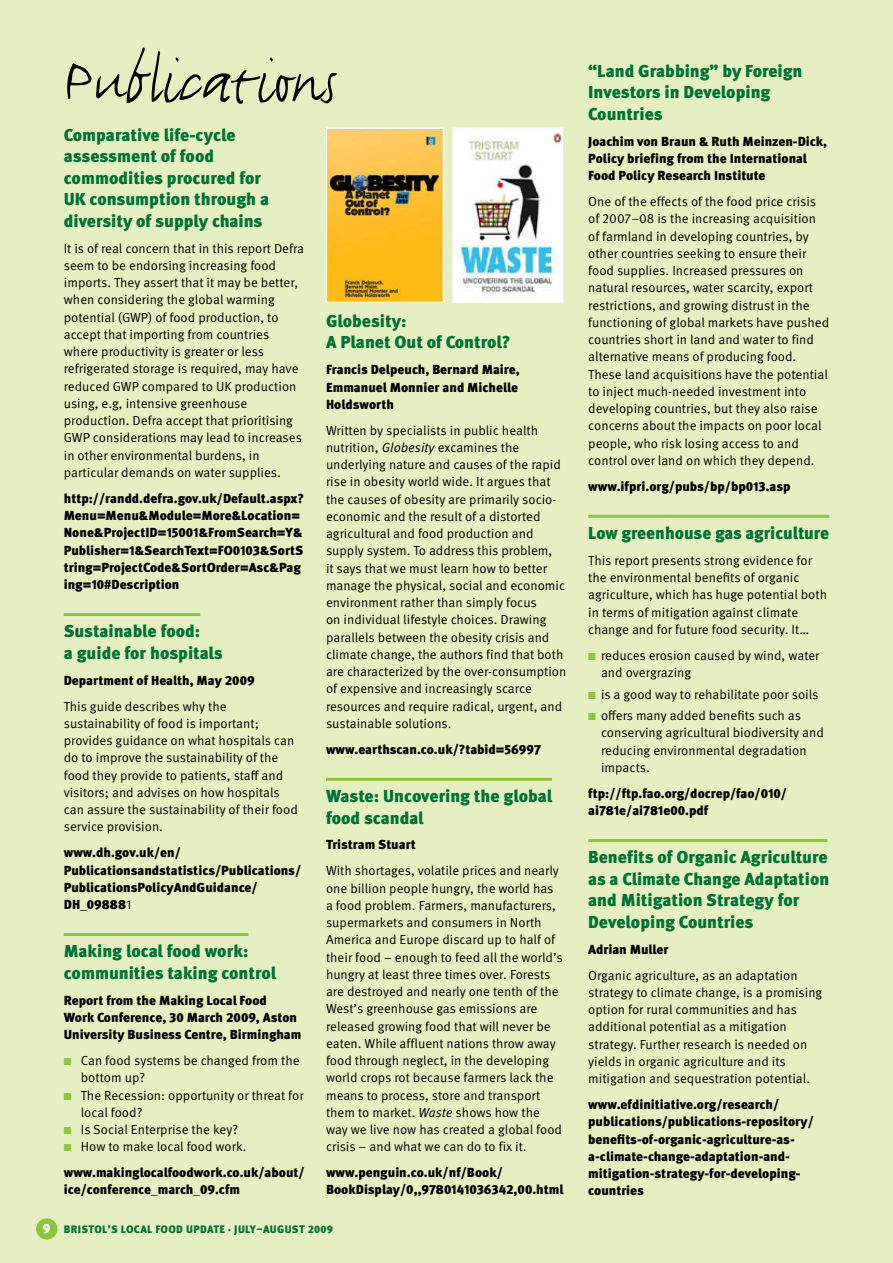
<style>
.page{position:relative;width:893px;height:1263px;background:#e6efc1}
.page>*{position:absolute;margin:0;border:0;box-sizing:border-box;transform-origin:0 0}
.t1{font:72px "FF Justlefthand";color:#000}
.t2{font:900 17.25px/21.6px "Meta Pro";color:#007236}
.t3{font:13.2px/17.2px "Meta Pro";color:#000}
.t4{font:900 13.2px/17.2px "Meta Pro";color:#000}
.t5{font:900 10.8px "Meta Pro";letter-spacing:.035em;color:#007236}
.s1{font-weight:400}
.s2{color:#8cc63f}
.s3{font-style:italic}
.s4{font-size:13.2px;color:#fff}
</style>
<div class="page">
<div style="left:36px;top:1218px;width:21px;height:21px;background:#8cc63f;border-radius:50%"></div>
<hr style="left:64px;top:613px;width:136px;height:3px;background:#8cc63f">
<hr style="left:64px;top:933px;width:184px;height:3px;background:#8cc63f">
<hr style="left:588px;top:515px;width:241px;height:3px;background:#8cc63f">
<hr style="left:588px;top:839px;width:239px;height:3px;background:#8cc63f">
<hr style="left:326px;top:778px;width:226px;height:3px;background:#8cc63f">
<img style="left:328px;top:130px;width:114px;height:171px">
<div style="left:326px;top:128px;width:118px;height:175px;border:1px solid #fff"></div>
<img style="left:455px;top:130px;width:106px;height:171px">
<div style="left:453px;top:128px;width:110px;height:175px;border:1px solid #fff"></div>
<h1 class="t1" style="left:64px;top:36px;width:274px">Publications</h1>
<h2 class="t2" style="left:64px;top:124px;width:207px">Comparative life-cycle assessment of food commodities procured for<br>UK consumption through a diversity of supply chains</h2>
<p class="t3" style="left:64px;top:240px;width:242px">It is of real concern that in this report Defra seem to be endorsing increasing food imports. They assert that it may be better, when considering the global warming potential (GWP) of food production, to accept that importing from countries where productivity is greater or less refrigerated storage is required, may have reduced GWP compared to UK production using, e.g, intensive greenhouse production. Defra accept that prioritising GWP considerations may lead to increases in other environmental burdens, in particular demands on water supplies.</p>
<p class="t4" style="left:64px;top:490px;width:242px">http://randd.defra.gov.uk/Default.aspx?<br>Menu=Menu&amp;Module=More&amp;Location= None&amp;ProjectID=15001&amp;FromSearch=Y&amp; Publisher=1&amp;SearchText=FO0103&amp;SortS tring=ProjectCode&amp;SortOrder=Asc&amp;Pag ing=10#Description</p>
<h2 class="t2" style="left:64px;top:621px;width:161px">Sustainable food:<br>a guide for hospitals</h2>
<p class="t4" style="left:64px;top:672px;width:192px">Department of Health, May 2009</p>
<p class="t3" style="left:64px;top:698px;width:236px">This guide describes why the sustainability of food is important; provides guidance on what hospitals can do to improve the sustainability of the food they provide to patients, staff and visitors; and advises on how hospitals can assure the sustainability of their food service provision.</p>
<p class="t4" style="left:64px;top:844px;width:239px">www.dh.gov.uk/en/<br>Publicationsandstatistics/Publications/<br>PublicationsPolicyAndGuidance/<br>DH_09888<span class="s1">1</span></p>
<h2 class="t2" style="left:64px;top:941px;width:214px">Making local food work: communities taking control</h2>
<p class="t4" style="left:64px;top:992px;width:239px">Report from the Making Local Food<br>Work Conference, 30 March 2009, Aston<br>University Business Centre, Birmingham</p>
<p class="t3" style="left:81px;top:1052px;width:220px;text-indent:-17px"><span class="s2">■</span> Can food systems be changed from the bottom up?</p>
<p class="t3" style="left:81px;top:1086px;width:225px;text-indent:-17px"><span class="s2">■</span> The Recession: opportunity or threat for local food?</p>
<p class="t3" style="left:64px;top:1121px;width:176px"><span class="s2">■</span> Is Social Enterprise the key?</p>
<p class="t4" style="left:64px;top:1134px;width:242px;line-height:25.8px"><span class="s2">■</span> <span class="s1">How to make local food work. </span>www.makinglocalfoodwork.co.uk/about/</p>
<p class="t4" style="left:64px;top:1182px;width:178px">ice/conference_march_09.cfm</p>
<h2 class="t2" style="left:326px;top:311px;width:186px">Globesity:<br>A Planet Out of Control?</h2>
<p class="t4" style="left:326px;top:362px;width:195px">Francis Delpeuch, Bernard Maire,<br>Emmanuel Monnier and Michelle<br>Holdsworth</p>
<p class="t3" style="left:326px;top:422px;width:242px">Written by specialists in public health nutrition, <span class="s3">Globesity</span> excamines the underlying nature and causes of the rapid rise in obesity world wide. It argues that the causes of obesity are primarily socio&shy;economic and the result of a distorted agricultural and food production and supply system. To address this problem,<br>it says that we must learn how to better manage the physical, social and economic environment rather than simply focus<br>on individual lifestyle choices. Drawing parallels between the obesity crisis and climate change, the authors find that both are characterized by the over-consumption of expensive and increasingly scarce resources and require radical, urgent, and sustainable solutions.</p>
<p class="t4" style="left:326px;top:741px;width:216px">www.earthscan.co.uk/?tabid=56997</p>
<h2 class="t2" style="left:326px;top:786px;width:228px">Waste: Uncovering the global food scandal</h2>
<p class="t4" style="left:326px;top:837px;width:91px">Tristram Stuart</p>
<p class="t3" style="left:326px;top:862px;width:238px">With shortages, volatile prices and nearly one billion people hungry, the world has a food problem. Farmers, manufacturers, supermarkets and consumers in North America and Europe discard up to half of their food – enough to feed all the world’s hungry at least three times over. Forests are destroyed and nearly one tenth of the West’s greenhouse gas emissions are released growing food that will never be eaten. While affluent nations throw away food through neglect, in the developing world crops rot because farmers lack the means to process, store and transport them to market. <span class="s3">Waste</span> shows how the way we live now has created a global food crisis – and what we can do to fix it.</p>
<p class="t4" style="left:326px;top:1164px;width:239px">www.penguin.co.uk/nf/Book/<br>BookDisplay/0,,9780141036342,00.html</p>
<p class="t5" style="left:43px;top:1222px;width:292px"><span class="s4">9</span> bristol’s local food update · july–august 2009</p>
<h2 class="t2" style="left:588px;top:61px;width:216px">“Land Grabbing” by Foreign<br>Investors in Developing<br>Countries</h2>
<p class="t4" style="left:588px;top:133px;width:240px">Joachim von Braun &amp; Ruth Meinzen-Dick,<br>Policy briefing from the International<br>Food Policy Research Institute</p>
<p class="t3" style="left:588px;top:193px;width:242px">One of the effects of the food price crisis of 2007–08 is the increasing acquisition of farmland in developing countries, by other countries seeking to ensure their food supplies. Increased pressures on natural resources, water scarcity, export restrictions, and growing distrust in the functioning of global markets have pushed countries short in land and water to find alternative means of producing food.<br>These land acquisitions have the potential to inject much-needed investment into developing countries, but they also raise concerns about the impacts on poor local people, who risk losing access to and control over land on which they depend.</p>
<p class="t4" style="left:588px;top:478px;width:204px">www.ifpri.org/pubs/bp/bp013.asp</p>
<h2 class="t2" style="left:588px;top:523px;width:242px">Low greenhouse gas agriculture</h2>
<p class="t3" style="left:588px;top:552px;width:240px">This report presents strong evidence for the environmental benefits of organic agriculture, which has huge potential both in terms of mitigation against climate change and for future food security. It…</p>
<p class="t3" style="left:601px;top:647px;width:220px;text-indent:-13px"><span class="s2">■</span> reduces erosion caused by wind, water and overgrazing</p>
<p class="t3" style="left:588px;top:686px;width:232px"><span class="s2">■</span> is a good way to rehabilitate poor soils</p>
<p class="t3" style="left:601px;top:707px;width:224px;text-indent:-13px"><span class="s2">■</span> offers many added benefits such as conserving agricultural biodiversity and reducing environmental degradation impacts.</p>
<p class="t4" style="left:588px;top:785px;width:200px">ftp://ftp.fao.org/docrep/fao/010/ ai781e/ai781e00.pdf</p>
<h2 class="t2" style="left:588px;top:847px;width:242px">Benefits of Organic Agriculture as a Climate Change Adaptation and Mitigation Strategy for<br>Developing Countries</h2>
<p class="t4" style="left:588px;top:941px;width:82px">Adrian Muller</p>
<p class="t3" style="left:588px;top:967px;width:236px">Organic agriculture, as an adaptation strategy to climate change, is a promising option for rural communities and has additional potential as a mitigation strategy. Further research is needed on yields in organic agriculture and its mitigation and sequestration potential.</p>
<p class="t4" style="left:588px;top:1096px;width:227px">www.efdinitiative.org/research/ publications/publications-repository/ benefits-of-organic-agriculture-as&shy;a-climate-change-adaptation-and&shy;mitigation-strategy-for-developing&shy;countries</p>
</div>
